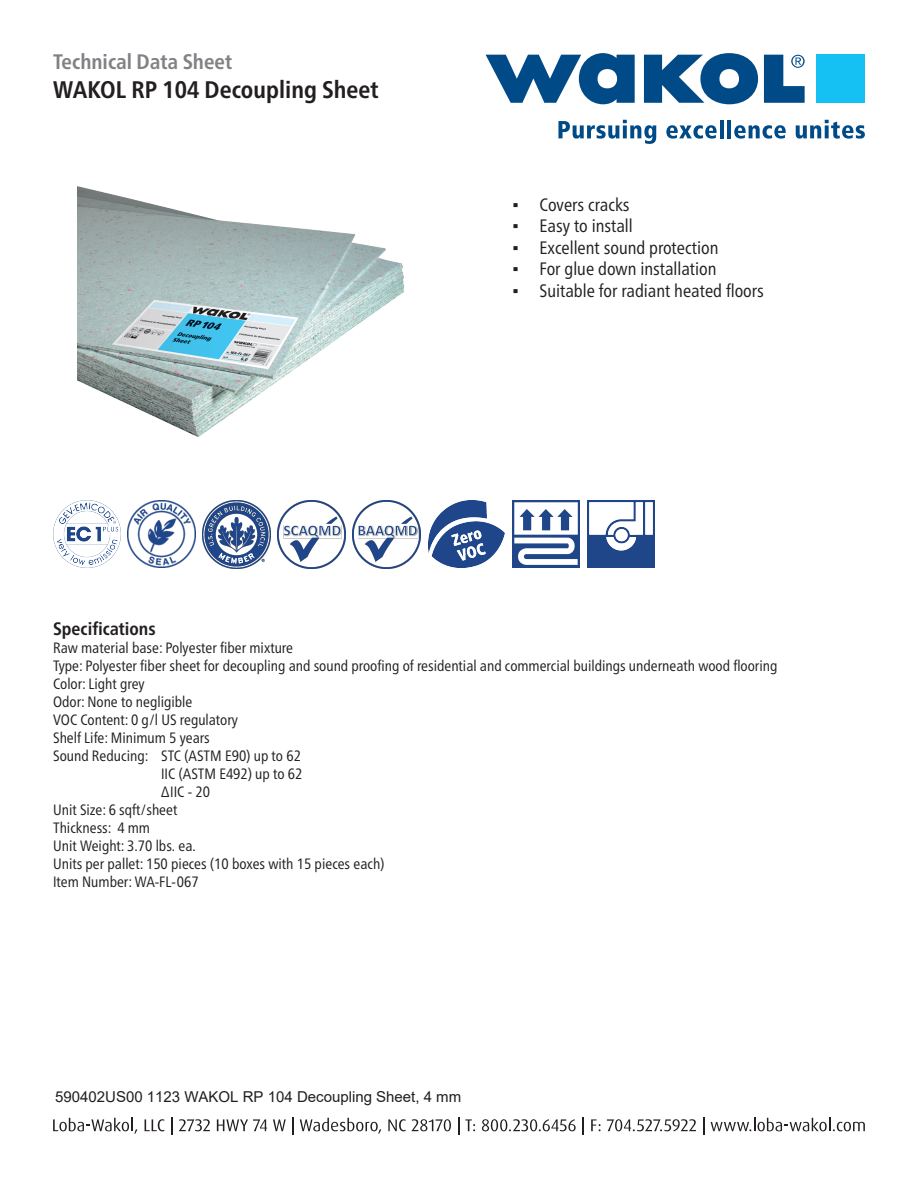
<style>
.page{position:relative;width:918px;height:1188px;background:#fff}
.page>*{position:absolute;margin:0;border:0;box-sizing:border-box;transform-origin:0 0}
.t1{font:700 condensed 24px "Frutiger Neue LTW1 G";color:#231f20}
.t2{font:700 condensed 21px "Frutiger Neue LTW1 G";color:#808285}
.t3{font:condensed 18px "Frutiger Neue LTW1 G";color:#231f20}
.t4{font:700 condensed 18px "Frutiger Neue LTW1 G";color:#231f20}
.t5{font:condensed 15px "Frutiger Neue LTW1 G";color:#231f20}
.t6{font:15px "Arial";color:#221e1f}
.s1{font-family:"Times New Roman";font-stretch:normal}
</style>
<div class="page">
<svg style="left:486px;top:53px;width:149px;height:51px"></svg>
<svg style="left:644px;top:53px;width:114px;height:51px"></svg>
<svg style="left:764px;top:55px;width:41px;height:48px"></svg>
<div style="left:816px;top:54px;width:48px;height:49px;background:#15c0f2"></div>
<svg style="left:558px;top:120px;width:98px;height:24px"></svg>
<svg style="left:666px;top:125px;width:51px;height:14px"></svg>
<hr style="left:720px;top:120px;width:4px;height:18px;background:#004b87">
<hr style="left:727px;top:120px;width:4px;height:18px;background:#004b87">
<svg style="left:734px;top:125px;width:52px;height:14px"></svg>
<svg style="left:796px;top:120px;width:69px;height:19px"></svg>
<svg style="left:53px;top:1118px;width:84px;height:16px"></svg>
<svg style="left:145px;top:1119px;width:19px;height:12px"></svg>
<svg style="left:171px;top:1118px;width:1px;height:17px"></svg>
<svg style="left:179px;top:1119px;width:31px;height:12px"></svg>
<svg style="left:217px;top:1119px;width:50px;height:12px"></svg>
<svg style="left:273px;top:1119px;width:13px;height:12px"></svg>
<svg style="left:292px;top:1118px;width:1px;height:17px"></svg>
<svg style="left:300px;top:1118px;width:81px;height:16px"></svg>
<svg style="left:388px;top:1119px;width:63px;height:12px"></svg>
<svg style="left:458px;top:1118px;width:1px;height:17px"></svg>
<svg style="left:465px;top:1119px;width:10px;height:12px"></svg>
<svg style="left:482px;top:1119px;width:94px;height:12px"></svg>
<svg style="left:583px;top:1118px;width:1px;height:17px"></svg>
<svg style="left:591px;top:1119px;width:10px;height:12px"></svg>
<svg style="left:607px;top:1119px;width:89px;height:12px"></svg>
<svg style="left:703px;top:1118px;width:1px;height:17px"></svg>
<svg style="left:711px;top:1118px;width:154px;height:13px"></svg>
<img style="left:128px;top:507px;width:67px;height:61px">
<img style="left:53px;top:501px;width:68px;height:67px">
<img style="left:203px;top:507px;width:67px;height:61px">
<img style="left:278px;top:507px;width:68px;height:61px">
<img style="left:353px;top:507px;width:68px;height:61px">
<img style="left:587px;top:500px;width:68px;height:68px">
<img style="left:512px;top:500px;width:68px;height:68px">
<img style="left:428px;top:500px;width:77px;height:68px">
<img style="left:78px;top:186px;width:330px;height:321px">
<h2 class="t2" style="left:53px;top:46px;width:181px">Technical Data Sheet</h2>
<h1 class="t1" style="left:53px;top:71px;width:327px">WAKOL RP 104 Decoupling Sheet</h1>
<p class="t3" style="left:513px;top:191px;width:118px"><span class="s1">▪</span> Covers cracks</p>
<p class="t3" style="left:513px;top:213px;width:122px"><span class="s1">▪</span> Easy to install</p>
<p class="t3" style="left:513px;top:234px;width:207px"><span class="s1">▪</span> Excellent sound protection</p>
<p class="t3" style="left:513px;top:256px;width:206px"><span class="s1">▪</span> For glue down installation</p>
<p class="t3" style="left:513px;top:277px;width:253px"><span class="s1">▪</span> Suitable for radiant heated floors</p>
<p class="t4" style="left:53px;top:615px;width:104px">Specifications</p>
<p class="t5" style="left:53px;top:637px;width:241px">Raw material base: Polyester fiber mixture</p>
<p class="t5" style="left:53px;top:655px;width:726px">Type: Polyester fiber sheet for decoupling and sound proofing of residential and commercial buildings underneath wood flooring</p>
<p class="t5" style="left:53px;top:673px;width:93px">Color: Light grey</p>
<p class="t5" style="left:53px;top:691px;width:141px">Odor: None to negligible</p>
<p class="t5" style="left:53px;top:709px;width:186px">VOC Content: 0 g/l US regulatory</p>
<p class="t5" style="left:53px;top:727px;width:158px">Shelf Life: Minimum 5 years</p>
<p class="t5" style="left:53px;top:745px;width:249px">Sound Reducing: STC (ASTM E90) up to 62</p>
<p class="t5" style="left:161px;top:763px;width:143px">IIC (ASTM E492) up to 62</p>
<p class="t5" style="left:161px;top:781px;width:50px">ΔIIC - 20</p>
<p class="t5" style="left:53px;top:799px;width:126px">Unit Size: 6 sqft/sheet</p>
<p class="t5" style="left:53px;top:817px;width:98px">Thickness: 4 mm</p>
<p class="t5" style="left:53px;top:835px;width:144px">Unit Weight: 3.70 lbs. ea.</p>
<p class="t5" style="left:53px;top:853px;width:333px">Units per pallet: 150 pieces (10 boxes with 15 pieces each)</p>
<p class="t5" style="left:53px;top:871px;width:147px">Item Number: WA-FL-067</p>
<p class="t6" style="left:55px;top:1086px;width:408px">590402US00 1123 WAKOL RP 104 Decoupling Sheet, 4 mm</p>
</div>
